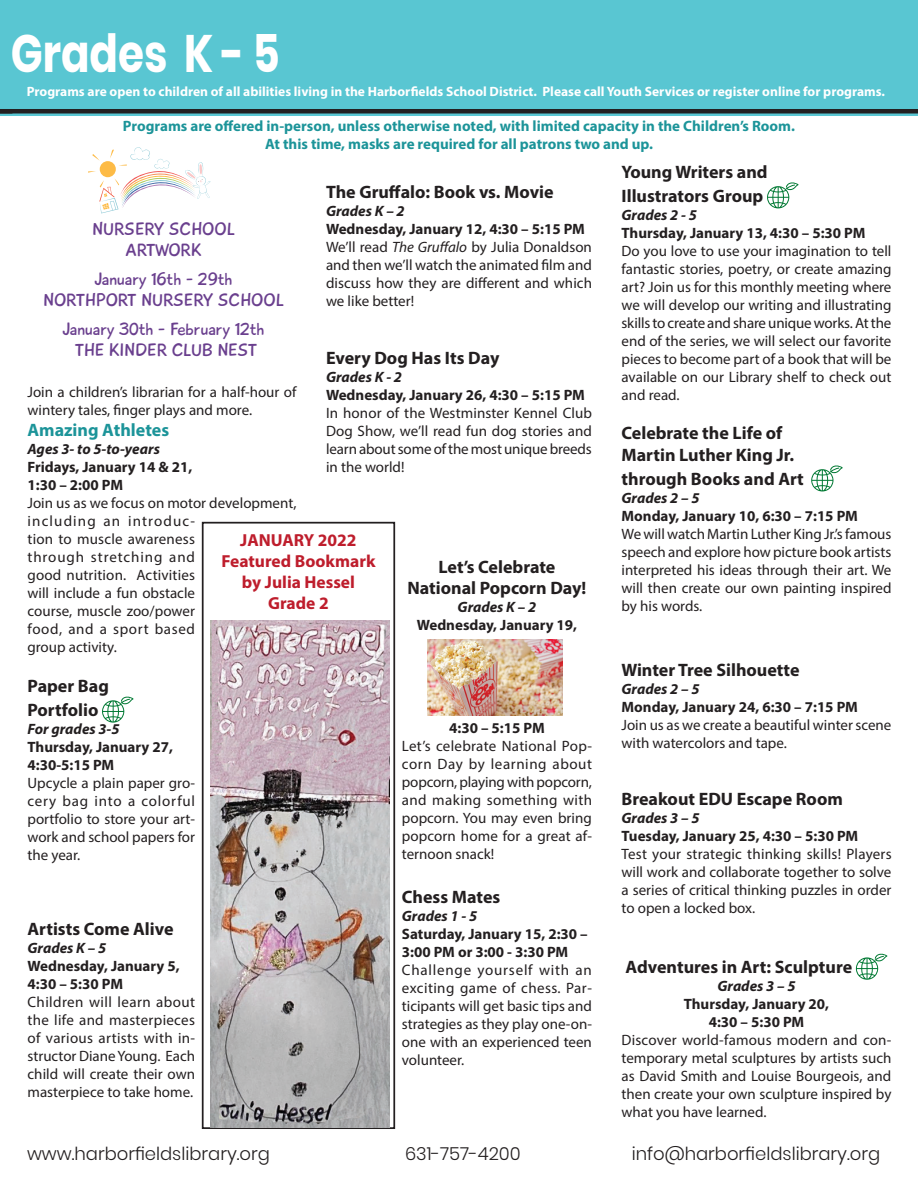
<style>
.page{position:relative;width:918px;height:1188px;background:#fff}
.page>*{position:absolute;margin:0;border:0;box-sizing:border-box;transform-origin:0 0}
.t1{font:700 52.5px "Poppins";color:#fff;scale:.8 1}
.Title12_blk_Myriad_P{font:700 18px/23.9px "Myriad Pro";color:#231f20}
._4__Body_Text_tab_My{font:18px "Playtime With Hot Toddies";color:#6a3f8e}
.t2{font:300 18px "Poppins";color:#231f20}
.Title12_blk_Myriad_P-2{font:700 18px "Myriad Pro";color:#1c9499}
._4__Body_Text_tab_My-2{font:700 17.4px "Myriad Pro";color:#be1d2c}
._4__Body_Text_tab_My-3{font:15px/18px "Myriad Pro";color:#231f20;text-align:justify}
.date__bold_10{font:700 15px/18px "Myriad Pro";color:#231f20}
._4__Body_Text_tab_My-4{font:700 15px/18px "Myriad Pro";color:#1c9499;text-align:center}
._2_subtitle_Myriad_P{font:italic 700 15px "Myriad Pro";color:#231f20}
.Title12_blk_Myriad_P-3{font:italic 700 15px "Myriad Pro";color:#231f20}
.t3{font:700 13.5px "Myriad Pro";color:#fff}
.s1{font-style:italic}
</style>
<div class="page">
<div style="left:0;top:0;width:918px;height:116px;background:#59c6d2"></div>
<hr style="left:0;top:109px;width:918px;height:4px;background:#231f20">
<svg style="left:88px;top:147px;width:123px;height:66px"></svg>
<svg style="left:102px;top:696px;width:32px;height:27px"></svg>
<svg style="left:767px;top:182px;width:32px;height:26px"></svg>
<svg style="left:811px;top:465px;width:32px;height:26px"></svg>
<svg style="left:856px;top:953px;width:31px;height:27px"></svg>
<div style="left:202px;top:522px;width:193px;height:607px;border:2px solid #231f20"></div>
<img style="left:210px;top:620px;width:180px;height:507px">
<img style="left:428px;top:639px;width:135px;height:76px">
<p class="t1" style="left:11px;top:23px;width:338px">Grades K - 5</p>
<p class="t3" style="left:27px;top:83px;width:860px">Programs are open to children of all abilities living in the Harborfields School District. Please call Youth Services or register online for programs.</p>
<p class="_4__Body_Text_tab_My-4" style="left:123px;top:117px;width:674px">Programs are offered in-person, unless otherwise noted, with limited capacity in the Children’s Room.<br>At this time, masks are required for all patrons two and up.</p>
<p class="Title12_blk_Myriad_P" style="left:326px;top:180px;width:229px">The Gruffalo: Book vs. Movie</p>
<p class="_2_subtitle_Myriad_P" style="left:326px;top:202px;width:80px">Grades K – 2</p>
<p class="date__bold_10" style="left:326px;top:220px;width:260px">Wednesday, January 12, 4:30 – 5:15 PM</p>
<p class="_4__Body_Text_tab_My-3" style="left:326px;top:238px;width:267px">We’ll read <span class="s1">The Gruffalo</span> by Julia Donaldson and then we’ll watch the animated film and discuss how they are different and which we like better!</p>
<p class="_4__Body_Text_tab_My" style="left:92px;top:218px;width:144px">NURSERY SCHOOL</p>
<p class="_4__Body_Text_tab_My" style="left:126px;top:239px;width:77px">ARTWORK</p>
<p class="_4__Body_Text_tab_My" style="left:95px;top:268px;width:139px">January 16th - 29th</p>
<p class="_4__Body_Text_tab_My" style="left:43px;top:289px;width:242px">NORTHPORT NURSERY SCHOOL</p>
<p class="_4__Body_Text_tab_My" style="left:63px;top:318px;width:203px">January 30th - February 12th</p>
<p class="_4__Body_Text_tab_My" style="left:75px;top:339px;width:183px">THE KINDER CLUB NEST</p>
<p class="Title12_blk_Myriad_P" style="left:326px;top:345px;width:175px">Every Dog Has Its Day</p>
<p class="_2_subtitle_Myriad_P" style="left:326px;top:367px;width:78px">Grades K - 2</p>
<p class="date__bold_10" style="left:326px;top:385px;width:260px">Wednesday, January 26, 4:30 – 5:15 PM</p>
<p class="_4__Body_Text_tab_My-3" style="left:326px;top:404px;width:268px">In honor of the Westminster Kennel Club Dog Show, we’ll read fun dog stories and learn about some of the most unique breeds in the world!</p>
<p class="_4__Body_Text_tab_My-3" style="left:28px;top:383px;width:270px">Join a children’s librarian for a half-hour of wintery tales, finger plays and more.</p>
<p class="Title12_blk_Myriad_P-2" style="left:28px;top:419px;width:143px">Amazing Athletes</p>
<p class="_2_subtitle_Myriad_P" style="left:28px;top:440px;width:134px">Ages 3- to 5-to-years</p>
<p class="date__bold_10" style="left:28px;top:458px;width:166px">Fridays, January 14 &amp; 21,</p>
<p class="date__bold_10" style="left:28px;top:476px;width:97px">1:30 – 2:00 PM</p>
<p class="_4__Body_Text_tab_My-3" style="left:28px;top:494px;width:270px;text-align:left">Join us as we focus on motor development, including an introduc-<br>tion to muscle awareness<br>through stretching and<br>good nutrition. Activities<br>will include a fun obstacle<br>course, muscle zoo/power<br>food, and a sport based<br>group activity.</p>
<p class="Title12_blk_Myriad_P" style="left:28px;top:673px;width:83px">Paper Bag</p>
<p class="Title12_blk_Myriad_P" style="left:28px;top:697px;width:72px">Portfolio</p>
<p class="_2_subtitle_Myriad_P" style="left:28px;top:719px;width:94px">For grades 3-5</p>
<p class="date__bold_10" style="left:28px;top:737px;width:147px">Thursday, January 27,<br>4:30-5:15 PM</p>
<p class="_4__Body_Text_tab_My-3" style="left:28px;top:774px;width:169px">Upcycle a plain paper gro&shy;cery bag into a colorful portfolio to store your art&shy;work and school papers for the year.</p>
<p class="_4__Body_Text_tab_My-2" style="left:240px;top:529px;width:118px">JANUARY 2022</p>
<p class="_4__Body_Text_tab_My-2" style="left:221px;top:550px;width:156px">Featured Bookmark</p>
<p class="_4__Body_Text_tab_My-2" style="left:242px;top:571px;width:115px">by Julia Hessel</p>
<p class="_4__Body_Text_tab_My-2" style="left:268px;top:592px;width:62px">Grade 2</p>
<p class="Title12_blk_Myriad_P" style="left:438px;top:554px;width:118px">Let’s Celebrate</p>
<p class="Title12_blk_Myriad_P" style="left:407px;top:576px;width:180px">National Popcorn Day!</p>
<p class="_2_subtitle_Myriad_P" style="left:458px;top:598px;width:80px">Grades K – 2</p>
<p class="date__bold_10" style="left:417px;top:616px;width:162px">Wednesday, January 19,</p>
<p class="date__bold_10" style="left:449px;top:719px;width:97px">4:30 – 5:15 PM</p>
<p class="_4__Body_Text_tab_My-3" style="left:402px;top:737px;width:192px">Let’s celebrate National Pop&shy;corn Day by learning about popcorn, playing with popcorn, and making something with popcorn. You may even bring popcorn home for a great af&shy;ternoon snack!</p>
<p class="Title12_blk_Myriad_P" style="left:402px;top:884px;width:100px">Chess Mates</p>
<p class="_2_subtitle_Myriad_P" style="left:402px;top:906px;width:77px">Grades 1 - 5</p>
<p class="date__bold_10" style="left:402px;top:924px;width:187px">Saturday, January 15, 2:30 –<br>3:00 PM or 3:00 - 3:30 PM</p>
<p class="_4__Body_Text_tab_My-3" style="left:402px;top:960px;width:192px">Challenge yourself with an exciting game of chess. Par&shy;ticipants will get basic tips and strategies as they play one-on&shy;one with an experienced teen volunteer.</p>
<p class="Title12_blk_Myriad_P" style="left:28px;top:917px;width:148px">Artists Come Alive</p>
<p class="_2_subtitle_Myriad_P" style="left:28px;top:939px;width:80px">Grades K – 5</p>
<p class="date__bold_10" style="left:28px;top:957px;width:154px">Wednesday, January 5,<br>4:30 – 5:30 PM</p>
<p class="_4__Body_Text_tab_My-3" style="left:28px;top:993px;width:169px">Children will learn about the life and masterpieces of various artists with in&shy;structor Diane Young. Each child will create their own masterpiece to take home.</p>
<p class="Title12_blk_Myriad_P" style="left:622px;top:159px;width:148px">Young Writers and<br>Illustrators Group</p>
<p class="_2_subtitle_Myriad_P" style="left:622px;top:205px;width:77px">Grades 2 - 5</p>
<p class="date__bold_10" style="left:622px;top:223px;width:245px">Thursday, January 13, 4:30 – 5:30 PM</p>
<p class="_4__Body_Text_tab_My-3" style="left:622px;top:241px;width:271px">Do you love to use your imagination to tell fantastic stories, poetry, or create amazing art? Join us for this monthly meeting where we will develop our writing and illustrating skills to create and share unique works. At the end of the series, we will select our favorite pieces to become part of a book that will be available on our Library shelf to check out and read.</p>
<p class="Title12_blk_Myriad_P" style="left:622px;top:421px;width:162px">Celebrate the Life of</p>
<p class="Title12_blk_Myriad_P" style="left:622px;top:442px;width:174px">Martin Luther King Jr.</p>
<p class="Title12_blk_Myriad_P" style="left:622px;top:466px;width:184px">through Books and Art</p>
<p class="_2_subtitle_Myriad_P" style="left:622px;top:488px;width:79px">Grades 2 – 5</p>
<p class="date__bold_10" style="left:622px;top:506px;width:238px">Monday, January 10, 6:30 – 7:15 PM</p>
<p class="_4__Body_Text_tab_My-3" style="left:622px;top:524px;width:271px">We will watch Martin Luther King Jr.’s famous speech and explore how picture book artists interpreted his ideas through their art. We will then create our own painting inspired by his words.</p>
<p class="Title12_blk_Myriad_P" style="left:622px;top:657px;width:180px">Winter Tree Silhouette</p>
<p class="_2_subtitle_Myriad_P" style="left:622px;top:679px;width:79px">Grades 2 – 5</p>
<p class="date__bold_10" style="left:622px;top:697px;width:238px">Monday, January 24, 6:30 – 7:15 PM</p>
<p class="_4__Body_Text_tab_My-3" style="left:622px;top:715px;width:271px">Join us as we create a beautiful winter scene with watercolors and tape.</p>
<p class="Title12_blk_Myriad_P" style="left:622px;top:787px;width:223px">Breakout EDU Escape Room</p>
<p class="_2_subtitle_Myriad_P" style="left:622px;top:808px;width:79px">Grades 3 – 5</p>
<p class="date__bold_10" style="left:622px;top:827px;width:238px">Tuesday, January 25, 4:30 – 5:30 PM</p>
<p class="_4__Body_Text_tab_My-3" style="left:622px;top:845px;width:272px">Test your strategic thinking skills! Players will work and collaborate together to solve a series of critical thinking puzzles in order to open a locked box.</p>
<p class="Title12_blk_Myriad_P" style="left:626px;top:954px;width:228px">Adventures in Art: Sculpture</p>
<p class="Title12_blk_Myriad_P-3" style="left:718px;top:976px;width:79px">Grades 3 – 5</p>
<p class="date__bold_10" style="left:684px;top:994px;width:147px">Thursday, January 20,</p>
<p class="date__bold_10" style="left:709px;top:1012px;width:97px">4:30 – 5:30 PM</p>
<p class="_4__Body_Text_tab_My-3" style="left:622px;top:1031px;width:271px">Discover world-famous modern and con&shy;temporary metal sculptures by artists such as David Smith and Louise Bourgeois, and then create your own sculpture inspired by what you have learned.</p>
<p class="t2" style="left:27px;top:1143px;width:244px">www.harborfieldslibrary.org</p>
<p class="t2" style="left:405px;top:1143px;width:117px">631-757-4200</p>
<p class="t2" style="left:632px;top:1143px;width:250px">info@harborfieldslibrary.org</p>
</div>
